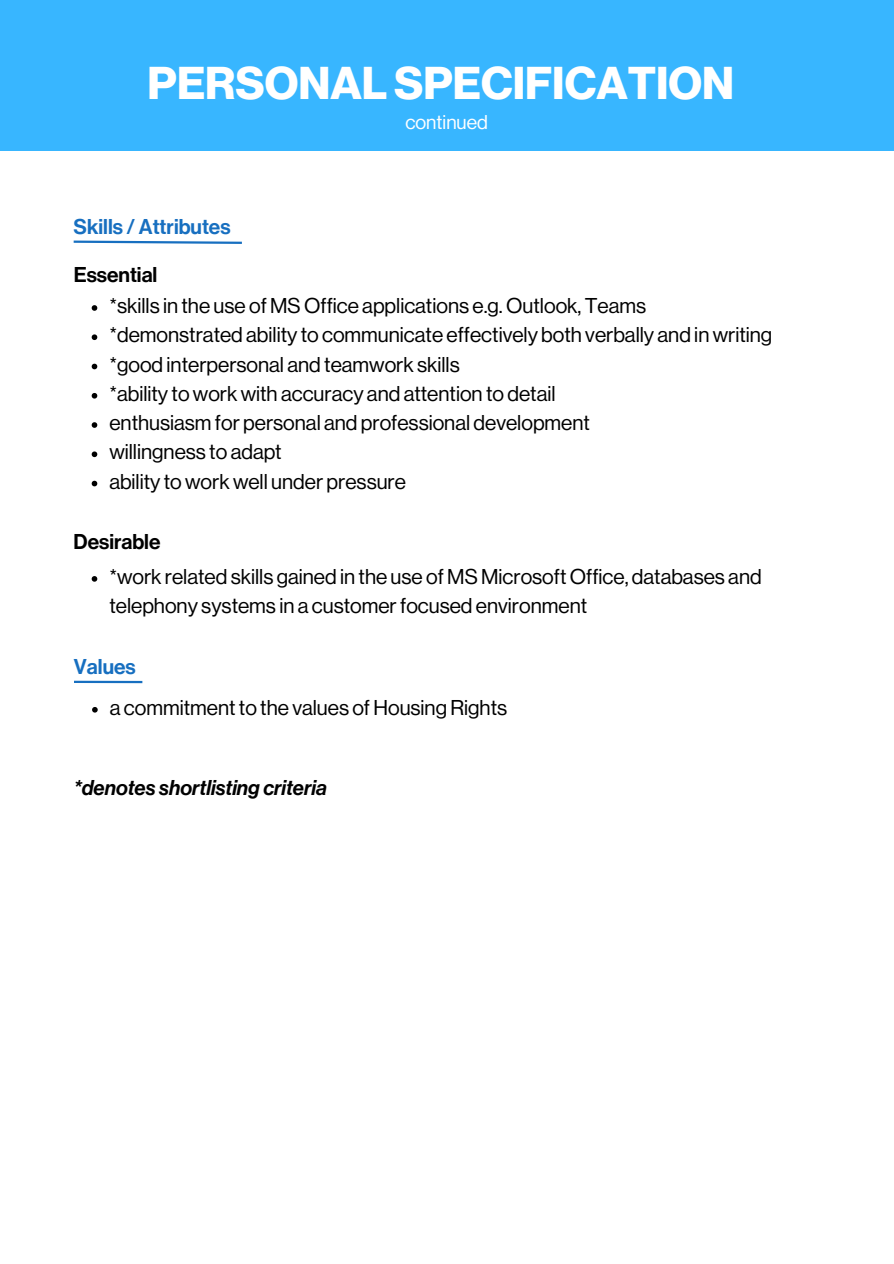
<style>
.page{position:relative;width:894px;height:1264px;background:#fff}
.page>*{position:absolute;margin:0;border:0;box-sizing:border-box;transform-origin:0 0}
.t1{font:700 45px "Haas Grot Disp 75";color:#fff}
.t2{font:21px/29.2px "Haas Grot Disp 55 Roman";color:#000}
.t3{font:italic 500 21px "Haas Grot Disp 66";color:#000}
.t4{font:500 21px "Haas Grot Disp 65";color:#176fc0}
.t5{font:500 21px "Haas Grot Disp 65";color:#000}
.t6{font:19.5px "Haas Grot Disp 55 Roman";color:#fff}
</style>
<div class="page">
<div style="left:0;top:0;width:893px;height:150px;background:#38b6ff"></div>
<svg style="left:92px;top:576px;width:5px;height:5px"></svg>
<svg style="left:92px;top:707px;width:6px;height:5px"></svg>
<hr style="left:74px;top:680px;width:68px;height:3px;background:#176fc0">
<svg style="left:92px;top:305px;width:5px;height:6px"></svg>
<svg style="left:92px;top:334px;width:5px;height:6px"></svg>
<svg style="left:92px;top:364px;width:5px;height:5px"></svg>
<svg style="left:92px;top:393px;width:5px;height:5px"></svg>
<svg style="left:92px;top:422px;width:5px;height:6px"></svg>
<svg style="left:92px;top:451px;width:5px;height:6px"></svg>
<svg style="left:92px;top:481px;width:5px;height:5px"></svg>
<svg style="left:73px;top:240px;width:169px;height:4px"></svg>
<h1 class="t1" style="left:148px;top:62px;width:587px">PERSONALSPECIFICATION</h1>
<h2 class="t6" style="left:405px;top:112px;width:84px">continued</h2>
<p class="t4" style="left:74px;top:217px;width:158px">Skills / Attributes</p>
<p class="t5" style="left:74px;top:265px;width:85px">Essential</p>
<p class="t2" style="left:109px;top:292px;width:538px">*skills in the use of MS Office applications e.g. Outlook, Teams</p>
<p class="t2" style="left:109px;top:321px;width:664px">*demonstrated ability to communicate effectively both verbally and in writing</p>
<h2 class="t2" style="left:109px;top:350px;width:352px">*good interpersonal and teamwork skills</h2>
<p class="t2" style="left:109px;top:379px;width:447px">*ability to work with accuracy and attention to detail</p>
<h2 class="t2" style="left:109px;top:409px;width:482px">enthusiasm for personal and professional development</h2>
<p class="t2" style="left:109px;top:438px;width:174px">willingness to adapt</p>
<h2 class="t2" style="left:109px;top:467px;width:298px">ability to work well under pressure</h2>
<p class="t5" style="left:74px;top:532px;width:88px">Desirable</p>
<h2 class="t2" style="left:109px;top:562px;width:653px">*work related skills gained in the use of MS Microsoft Office, databases and telephony systems in a customer focused environment</h2>
<p class="t4" style="left:74px;top:656px;width:63px">Values</p>
<p class="t2" style="left:110px;top:693px;width:399px">a commitment to the values of Housing Rights</p>
<p class="t3" style="left:74px;top:777px;width:254px">*denotes shortlisting criteria</p>
</div>
